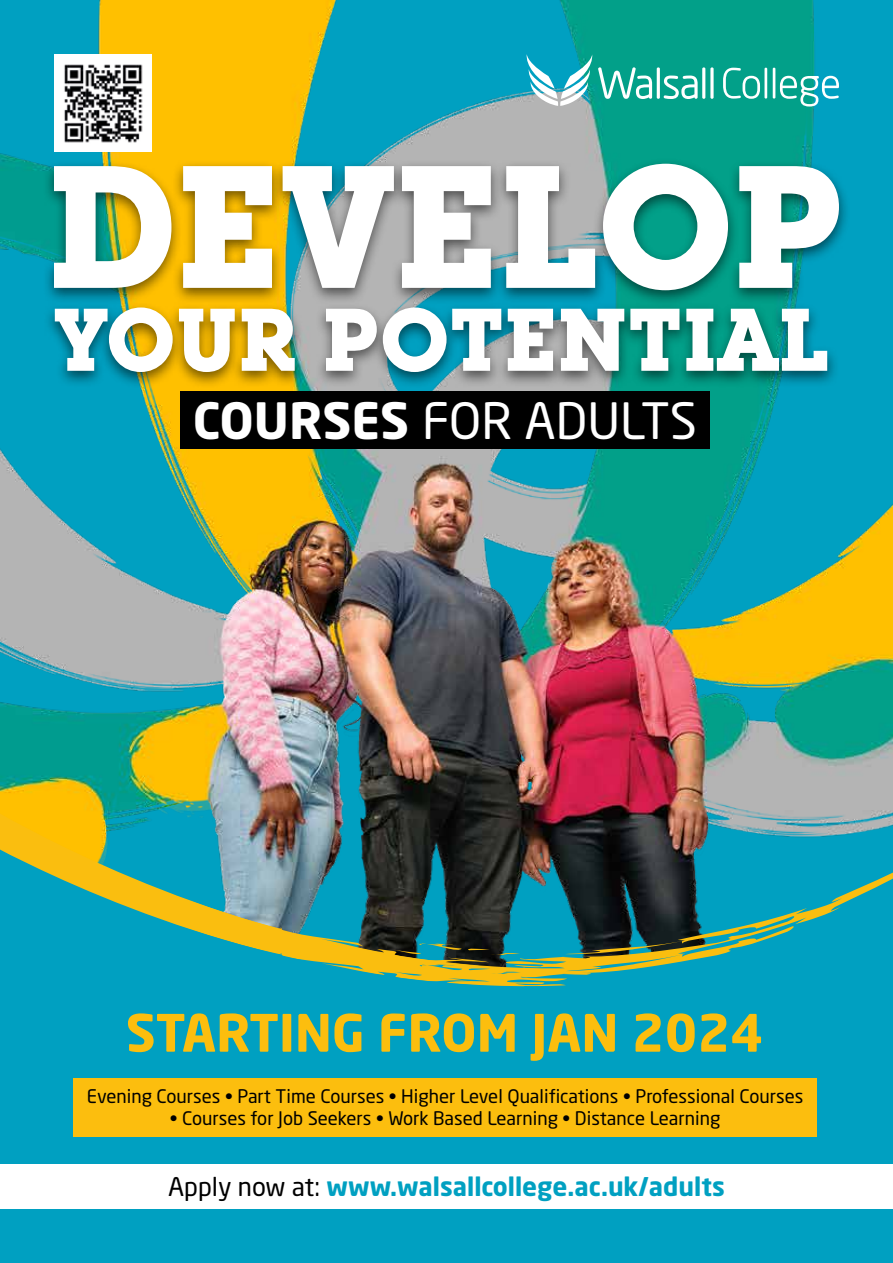
<style>
.page{position:relative;width:893px;height:1263px;background:#fff}
.page>*{position:absolute;margin:0;border:0;box-sizing:border-box;transform-origin:0 0}
.t1{font:700 50.85px "Neo Sans W1 G";color:#fcbe0e}
.t2{font:49.5px "Neo Sans W1 G";color:#fff}
.t3{font:700 25.5px "Neo Sans W1 G";color:#00a0c1}
.t4{font:18.45px "Neo Sans W1 G";color:#000}
.s1{font-weight:700}
.s2{font-weight:400;color:#000}
</style>
<div class="page">
<img style="left:0;top:0;width:893px;height:781px">
<img style="left:252px;top:790px;width:641px;height:27px">
<img style="left:0;top:772px;width:252px;height:36px">
<svg style="left:261px;top:826px;width:632px;height:175px;background:#2c797a"></svg>
<svg style="left:0;top:808px;width:261px;height:193px;background:#46a896"></svg>
<div style="left:0;top:1001px;width:893px;height:262px;background:#00a0c1"></div>
<div style="left:180px;top:391px;width:530px;height:58px;background:#000"></div>
<div style="left:43px;top:157px;width:807px;height:232px;background:#000;opacity:.55"></div>
<svg style="left:54px;top:166px;width:117px;height:122px"></svg>
<svg style="left:183px;top:166px;width:89px;height:122px"></svg>
<svg style="left:283px;top:166px;width:111px;height:122px"></svg>
<svg style="left:402px;top:166px;width:89px;height:122px"></svg>
<svg style="left:506px;top:166px;width:89px;height:122px"></svg>
<svg style="left:603px;top:164px;width:125px;height:126px"></svg>
<svg style="left:739px;top:166px;width:100px;height:122px"></svg>
<svg style="left:55px;top:307px;width:118px;height:65px"></svg>
<svg style="left:179px;top:309px;width:56px;height:63px"></svg>
<svg style="left:242px;top:309px;width:53px;height:62px"></svg>
<svg style="left:326px;top:309px;width:51px;height:62px"></svg>
<svg style="left:383px;top:307px;width:118px;height:65px"></svg>
<svg style="left:508px;top:309px;width:45px;height:62px"></svg>
<svg style="left:561px;top:309px;width:63px;height:62px"></svg>
<svg style="left:630px;top:309px;width:49px;height:62px"></svg>
<svg style="left:686px;top:309px;width:141px;height:62px"></svg>
<svg style="left:525px;top:54px;width:127px;height:52px"></svg>
<hr style="left:657px;top:67px;width:3px;height:32px;background:#fff">
<svg style="left:664px;top:76px;width:34px;height:23px"></svg>
<hr style="left:702px;top:67px;width:3px;height:32px;background:#fff">
<svg style="left:710px;top:67px;width:4px;height:32px"></svg>
<svg style="left:723px;top:68px;width:37px;height:31px"></svg>
<hr style="left:764px;top:68px;width:3px;height:31px;background:#fff">
<hr style="left:773px;top:68px;width:2px;height:31px;background:#fff">
<svg style="left:780px;top:76px;width:59px;height:31px"></svg>
<div style="left:0;top:1164px;width:893px;height:45px;background:#fff"></div>
<div style="left:74px;top:1078px;width:743px;height:58px;background:#fcbe0e"></div>
<img style="left:54px;top:54px;width:98px;height:98px">
<h2 class="t2" style="left:193px;top:390px;width:506px"><span class="s1">COURSES</span> FOR ADULTS</h2>
<h1 class="t1" style="left:126px;top:1000px;width:639px">STARTING FROM JAN 2024</h1>
<p class="t4" style="left:87px;top:1085px;width:718px">Evening Courses • Part Time Courses • Higher Level Qualifications • Professional Courses</p>
<p class="t4" style="left:170px;top:1107px;width:552px">• Courses for Job Seekers • Work Based Learning • Distance Learning</p>
<h3 class="t3" style="left:168px;top:1170px;width:558px"><span class="s2">Apply now at:</span> www.walsallcollege.ac.uk/adults</h3>
</div>
